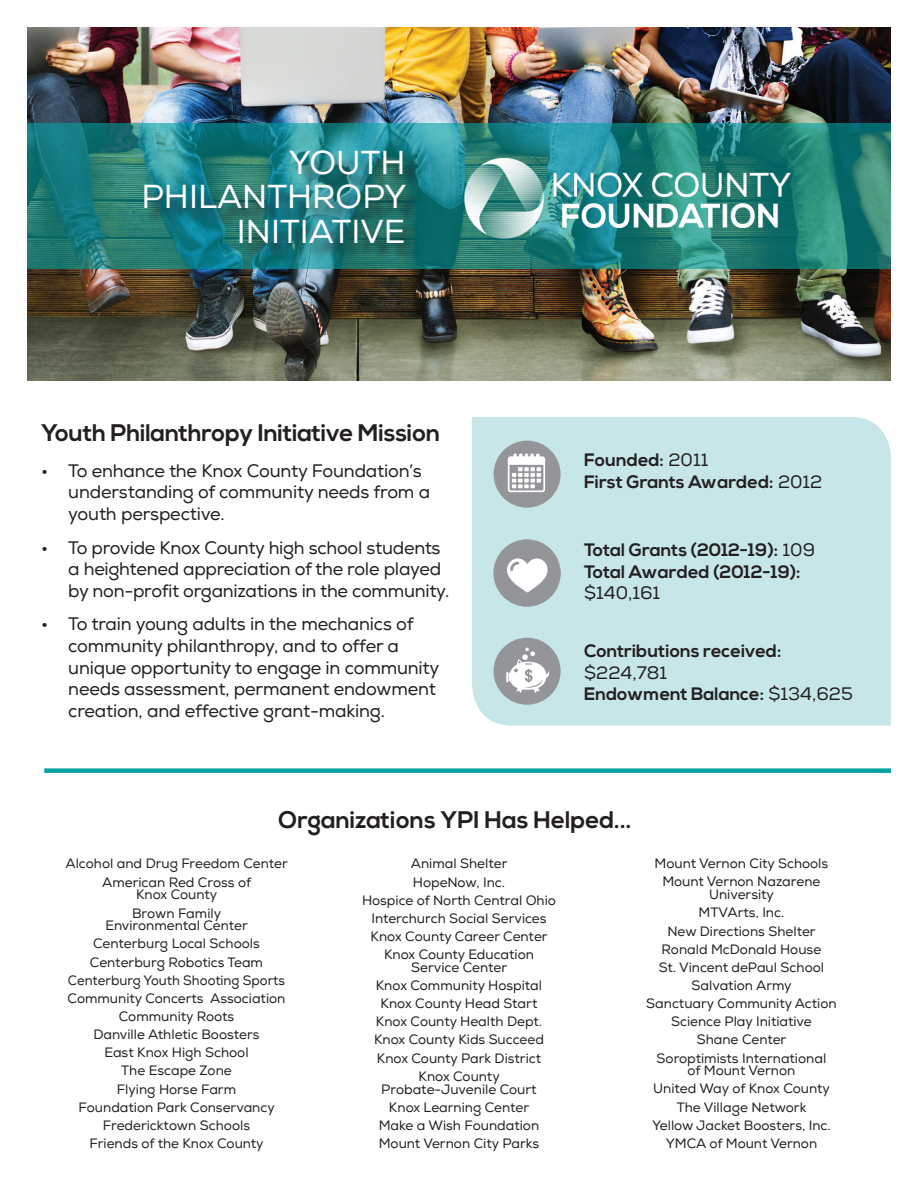
<style>
.page{position:relative;width:918px;height:1188px;background:#fff}
.page>*{position:absolute;margin:0;border:0;box-sizing:border-box;transform-origin:0 0}
.t1{font:33px/34.5px "Nexa";color:#fff;text-align:right}
.t2{font:700 24px "Nexa";letter-spacing:-.01em;color:#231f20}
.t3{font:18px/21.6px "Nexa";letter-spacing:-.01em;color:#231f20}
.t4{font:700 18px/21.6px "Nexa";color:#231f20}
.t5{font:13.5px/18.1px "Nexa";color:#231f20;text-align:center}
.s1{font-weight:400}
</style>
<div class="page">
<img style="left:27px;top:27px;width:864px;height:353px">
<div style="left:44px;top:768px;width:847px;height:5px;background:#00a1a1"></div>
<div style="left:472px;top:417px;width:419px;height:309px;background:#c7e6e7"></div>
<div style="left:494px;top:441px;width:67px;height:67px;background:#939598;border-radius:50%"></div>
<div style="left:494px;top:638px;width:67px;height:67px;background:#939598;border-radius:50%"></div>
<svg style="left:508px;top:453px;width:37px;height:39px"></svg>
<svg style="left:506px;top:648px;width:43px;height:45px"></svg>
<svg style="left:494px;top:540px;width:67px;height:67px"></svg>
<svg style="left:27px;top:123px;width:864px;height:146px;background:#21827e"></svg>
<div style="left:147px;top:153px;width:276px;height:109px;background:#231f20;opacity:.75"></div>
<img style="left:465px;top:159px;width:325px;height:79px">
<h1 class="t1" style="left:141px;top:146px;width:267px">YOUTH<br>PHILANTHROPY<br>INITIATIVE</h1>
<h2 class="t2" style="left:41px;top:419px;width:400px">Youth Philanthropy Initiative Mission</h2>
<h3 class="t3" style="left:68px;top:460px;width:363px;text-indent:-27px">• To enhance the Knox County Foundation’s understanding of community needs from a youth perspective.</h3>
<h3 class="t3" style="left:68px;top:537px;width:383px;text-indent:-27px">• To provide Knox County high school students a heightened appreciation of the role played by non-profit organizations in the community.</h3>
<h3 class="t3" style="left:68px;top:614px;width:373px;text-indent:-27px">• To train young adults in the mechanics of community philanthropy, and to offer a unique opportunity to engage in community needs assessment, permanent endowment creation, and effective grant-making.</h3>
<h3 class="t4" style="left:584px;top:450px;width:240px">Founded: <span class="s1">2011<br></span>First Grants Awarded: <span class="s1">2012</span></h3>
<h3 class="t4" style="left:584px;top:540px;width:232px">Total Grants (2012-19): <span class="s1">109<br></span>Total Awarded (2012-19):</h3>
<h3 class="t3" style="left:584px;top:583px;width:77px">$140,161</h3>
<h3 class="t4" style="left:584px;top:641px;width:199px">Contributions received:</h3>
<h3 class="t4" style="left:584px;top:662px;width:270px"><span class="s1">$224,781<br></span>Endowment Balance: <span class="s1">$134,625</span></h3>
<h2 class="t2" style="left:279px;top:806px;width:355px">Organizations YPI Has Helped...</h2>
<p class="t5" style="left:65px;top:855px;width:224px">Alcohol and Drug Freedom Center<br>American Red Cross of</p>
<p class="t5" style="left:132px;top:886px;width:91px;text-align:left">Knox County<br>Brown Family</p>
<p class="t5" style="left:68px;top:917px;width:219px">Environmental Center<br>Centerburg Local Schools<br>Centerburg Robotics Team<br>Centerburg Youth Shooting Sports<br>Community Concerts Association<br>Community Roots<br>Danville Athletic Boosters<br>East Knox High School<br>The Escape Zone<br>Flying Horse Farm<br>Foundation Park Conservancy<br>Fredericktown Schools<br>Friends of the Knox County</p>
<p class="t5" style="left:362px;top:855px;width:195px">Animal Shelter<br>HopeNow, Inc.<br>Hospice of North Central Ohio<br>Interchurch Social Services<br>Knox County Career Center<br>Knox County Education</p>
<p class="t5" style="left:374px;top:958px;width:171px">Service Center<br>Knox Community Hospital<br>Knox County Head Start<br>Knox County Health Dept.<br>Knox County Kids Succeed<br>Knox County Park District<br>Knox County</p>
<p class="t5" style="left:379px;top:1080px;width:162px">Probate-Juvenile Court<br>Knox Learning Center<br>Make a Wish Foundation<br>Mount Vernon City Parks</p>
<p class="t5" style="left:655px;top:855px;width:175px">Mount Vernon City Schools<br>Mount Vernon Nazarene</p>
<p class="t5" style="left:646px;top:886px;width:192px">University<br>MTVArts, Inc.<br>New Directions Shelter<br>Ronald McDonald House<br>St. Vincent dePaul School<br>Salvation Army<br>Sanctuary Community Action<br>Science Play Initiative<br>Shane Center<br>Soroptimists International</p>
<p class="t5" style="left:652px;top:1062px;width:180px">of Mount Vernon<br>United Way of Knox County<br>The Village Network<br>Yellow Jacket Boosters, Inc.<br>YMCA of Mount Vernon</p>
</div>
